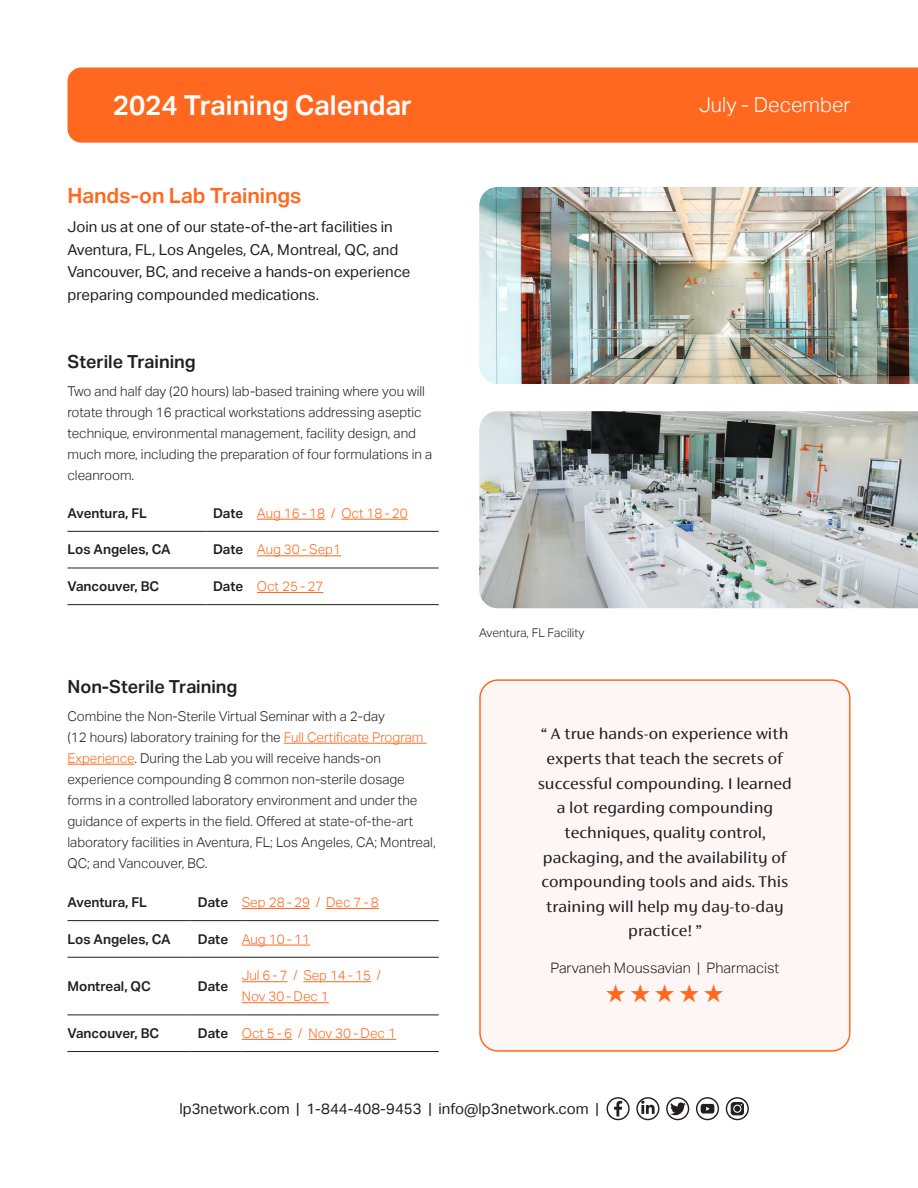
<style>
.page{position:relative;width:918px;height:1188px;background:#fff}
.page>*{position:absolute;margin:0;border:0;box-sizing:border-box;transform-origin:0 0}
.t1{font:600 27.45px "Aktiv Grotesk";color:#fff}
.t2{font:600 21px "Aktiv Grotesk";color:#ff681e}
.t3{font:300 20.55px "Aktiv Grotesk";color:#fff}
.t4{font:600 18px "Aktiv Grotesk";color:#231f20}
.t5{font:17.4px/24.6px "FS Siena";color:#231f20;text-align:center}
.t6{font:15px/22.5px "Aktiv Grotesk";color:#231f20}
.t7{font:300 14.55px "Aktiv Grotesk";color:#231f20}
.t8{font:300 13.5px/21px "Aktiv Grotesk";color:#231f20}
.t9{font:300 13.5px/21px "Aktiv Grotesk";color:#ff681e}
.t10{font:600 13.5px "Aktiv Grotesk";color:#231f20}
.t11{font:300 12px "Aktiv Grotesk";color:#231f20}
.s1{font-weight:600;color:#231f20}
.s2{color:#ff681e}
</style>
<div class="page">
<div style="left:67px;top:68px;width:851px;height:75px;background:#ff681e"></div>
<svg style="left:607px;top:1097px;width:23px;height:23px"></svg>
<svg style="left:666px;top:1097px;width:23px;height:23px"></svg>
<svg style="left:696px;top:1097px;width:23px;height:23px"></svg>
<svg style="left:636px;top:1097px;width:23px;height:23px"></svg>
<svg style="left:726px;top:1097px;width:23px;height:23px"></svg>
<div style="left:480px;top:680px;width:370px;height:371px;background:#fdf6f5;border-radius:18px"></div>
<div style="left:479px;top:679px;width:371px;height:373px;border:2px solid #ff681e;border-radius:18px"></div>
<hr style="left:68px;top:568px;width:138px;height:1px;background:#231f20">
<hr style="left:206px;top:568px;width:51px;height:1px;background:#231f20">
<hr style="left:257px;top:568px;width:182px;height:1px;background:#231f20">
<hr style="left:68px;top:531px;width:138px;height:1px;background:#231f20">
<hr style="left:206px;top:531px;width:51px;height:1px;background:#231f20">
<hr style="left:257px;top:531px;width:182px;height:1px;background:#231f20">
<hr style="left:68px;top:604px;width:138px;height:1px;background:#231f20">
<hr style="left:206px;top:604px;width:51px;height:1px;background:#231f20">
<hr style="left:257px;top:604px;width:182px;height:1px;background:#231f20">
<hr style="left:257px;top:519px;width:68px;height:1px;background:#ff681e">
<hr style="left:341px;top:519px;width:67px;height:1px;background:#ff681e">
<hr style="left:257px;top:555px;width:84px;height:1px;background:#ff681e">
<hr style="left:257px;top:592px;width:66px;height:1px;background:#ff681e">
<hr style="left:284px;top:743px;width:142px;height:1px;background:#ff681e">
<hr style="left:68px;top:764px;width:66px;height:1px;background:#ff681e">
<hr style="left:68px;top:1015px;width:123px;height:1px;background:#231f20">
<hr style="left:191px;top:1015px;width:51px;height:1px;background:#231f20">
<hr style="left:242px;top:1015px;width:197px;height:1px;background:#231f20">
<hr style="left:68px;top:1051px;width:123px;height:1px;background:#231f20">
<hr style="left:191px;top:1051px;width:51px;height:1px;background:#231f20">
<hr style="left:242px;top:1051px;width:197px;height:1px;background:#231f20">
<hr style="left:68px;top:920px;width:123px;height:1px;background:#231f20">
<hr style="left:191px;top:920px;width:51px;height:1px;background:#231f20">
<hr style="left:242px;top:920px;width:197px;height:1px;background:#231f20">
<hr style="left:68px;top:957px;width:123px;height:1px;background:#231f20">
<hr style="left:191px;top:957px;width:51px;height:1px;background:#231f20">
<hr style="left:242px;top:957px;width:197px;height:1px;background:#231f20">
<hr style="left:242px;top:908px;width:68px;height:1px;background:#ff681e">
<hr style="left:326px;top:908px;width:53px;height:1px;background:#ff681e">
<hr style="left:242px;top:945px;width:68px;height:1px;background:#ff681e">
<hr style="left:242px;top:981px;width:46px;height:1px;background:#ff681e">
<hr style="left:303px;top:981px;width:68px;height:1px;background:#ff681e">
<hr style="left:242px;top:1002px;width:87px;height:1px;background:#ff681e">
<hr style="left:242px;top:1039px;width:50px;height:1px;background:#ff681e">
<hr style="left:308px;top:1039px;width:88px;height:1px;background:#ff681e">
<img style="left:479px;top:187px;width:439px;height:197px">
<img style="left:479px;top:411px;width:439px;height:197px">
<h1 class="t1" style="left:113px;top:89px;width:301px">2024 Training Calendar</h1>
<h3 class="t3" style="left:699px;top:93px;width:153px">July - December</h3>
<h2 class="t2" style="left:68px;top:184px;width:235px">Hands-on Lab Trainings</h2>
<p class="t6" style="left:68px;top:216px;width:344px">Join us at one of our state-of-the-art facilities in Aventura, FL, Los Angeles, CA, Montreal, QC, and Vancouver, BC, and receive a hands-on experience preparing compounded medications.</p>
<h3 class="t4" style="left:68px;top:351px;width:130px">Sterile Training</h3>
<p class="t8" style="left:68px;top:381px;width:366px">Two and half day (20 hours) lab-based training where you will rotate through 16 practical workstations addressing aseptic technique, environmental management, facility design, and much more, including the preparation of four formulations in a cleanroom.</p>
<p class="t10" style="left:68px;top:505px;width:81px">Aventura, FL</p>
<p class="t9" style="left:213px;top:503px;width:196px"><span class="s1">Date</span> Aug 16 - 18 / Oct 18 - 20</p>
<p class="t10" style="left:68px;top:542px;width:105px">Los Angeles, CA</p>
<p class="t9" style="left:213px;top:539px;width:130px"><span class="s1">Date</span> Aug 30 - Sep1</p>
<p class="t10" style="left:68px;top:579px;width:93px">Vancouver, BC</p>
<p class="t9" style="left:213px;top:576px;width:112px"><span class="s1">Date</span> Oct 25 - 27</p>
<h3 class="t4" style="left:68px;top:676px;width:171px">Non-Sterile Training</h3>
<p class="t8" style="left:68px;top:706px;width:370px">Combine the Non-Sterile Virtual Seminar with a 2-day<br>(12 hours) laboratory training for the <span class="s2">Full Certificate Program Experience</span>. During the Lab you will receive hands-on experience compounding 8 common non-sterile dosage forms in a controlled laboratory environment and under the guidance of experts in the field. Offered at state-of-the-art laboratory facilities in Aventura, FL; Los Angeles, CA; Montreal, QC; and Vancouver, BC.</p>
<p class="t10" style="left:68px;top:895px;width:81px">Aventura, FL</p>
<p class="t9" style="left:198px;top:892px;width:182px"><span class="s1">Date</span> Sep 28 - 29 / Dec 7 - 8</p>
<p class="t10" style="left:67px;top:931px;width:105px">Los Angeles, CA</p>
<p class="t9" style="left:198px;top:929px;width:114px"><span class="s1">Date</span> Aug 10 - 11</p>
<p class="t10" style="left:67px;top:978px;width:85px">Montreal, QC</p>
<p class="t10" style="left:198px;top:978px;width:32px">Date</p>
<p class="t9" style="left:242px;top:965px;width:141px">Jul 6 - 7 / Sep 14 - 15 /<br>Nov 30 - Dec 1</p>
<p class="t10" style="left:67px;top:1025px;width:93px">Vancouver, BC</p>
<p class="t9" style="left:198px;top:1023px;width:200px"><span class="s1">Date</span> Oct 5 - 6 / Nov 30 - Dec 1</p>
<p class="t11" style="left:479px;top:626px;width:107px">Aventura, FL Facility</p>
<p class="t5" style="left:538px;top:722px;width:256px">“ A true hands-on experience with experts that teach the secrets of successful compounding. I learned a lot regarding compounding techniques, quality control, packaging, and the availability of compounding tools and aids. This training will help my day-to-day practice! ”</p>
<p class="t7" style="left:550px;top:960px;width:230px">Parvaneh Moussavian | Pharmacist</p>
<p class="t6" style="left:179px;top:1097px;width:421px">lp3network.com | 1-844-408-9453 | info@lp3network.com |</p>
</div>
